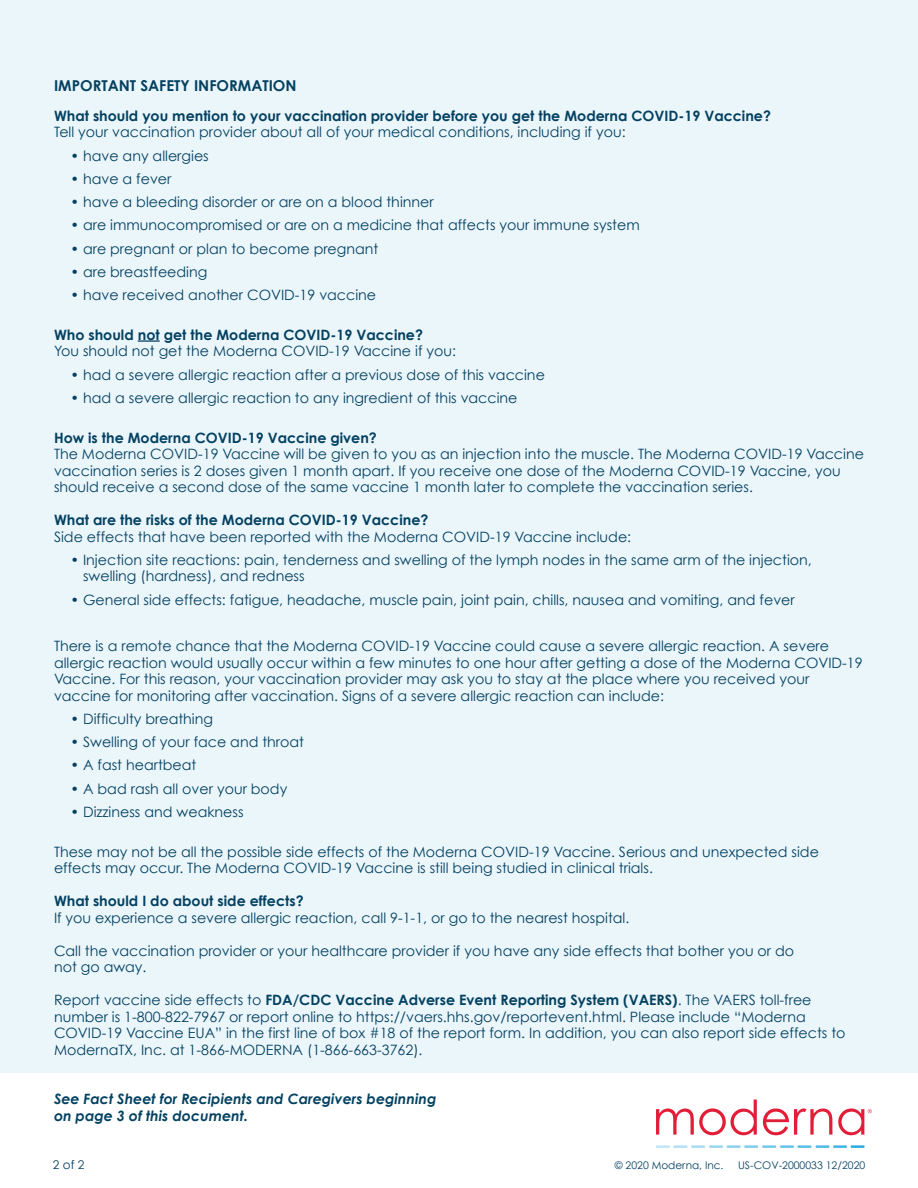
<style>
.page{position:relative;width:918px;height:1188px;background:#fff}
.page>*{position:absolute;margin:0;border:0;box-sizing:border-box;transform-origin:0 0}
.t1{font:700 15px "Century Gothic";color:#044161}
.t2{font:14.25px/16.5px "Century Gothic";color:#044161}
.t3{font:700 14.25px "Century Gothic";color:#044161}
.t4{font:italic 700 14.25px/16.5px "Century Gothic";color:#044161}
.t5{font:12px "Century Gothic";color:#044161}
.t6{font:10.5px "Century Gothic";color:#044161}
.s1{font-weight:700}
</style>
<div class="page">
<div style="left:0;top:0;width:918px;height:1072px;background:#ebf6fb"></div>
<hr style="left:138px;top:340px;width:22px;height:2px;background:#044161">
<svg style="left:816px;top:1145px;width:49px;height:3px"></svg>
<hr style="left:797px;top:1145px;width:15px;height:3px;background:#58bde9">
<hr style="left:780px;top:1145px;width:14px;height:3px;background:#65c2ea">
<hr style="left:762px;top:1145px;width:14px;height:3px;background:#72c6ea">
<svg style="left:656px;top:1145px;width:102px;height:3px"></svg>
<svg style="left:656px;top:1100px;width:101px;height:35px"></svg>
<svg style="left:763px;top:1109px;width:69px;height:26px"></svg>
<svg style="left:838px;top:1109px;width:34px;height:26px"></svg>
<p class="t1" style="left:54px;top:74px;width:244px">IMPORTANT SAFETY INFORMATION</p>
<p class="t3" style="left:54px;top:105px;width:719px">What should you mention to your vaccination provider before you get the Moderna COVID-19 Vaccine?</p>
<p class="t2" style="left:54px;top:124px;width:573px">Tell your vaccination provider about all of your medical conditions, including if you:</p>
<p class="t2" style="left:71px;top:147px;width:140px">• have any allergies</p>
<p class="t2" style="left:71px;top:170px;width:102px">• have a fever</p>
<p class="t2" style="left:71px;top:193px;width:365px">• have a bleeding disorder or are on a blood thinner</p>
<p class="t2" style="left:71px;top:217px;width:571px">• are immunocompromised or are on a medicine that affects your immune system</p>
<p class="t2" style="left:71px;top:240px;width:309px">• are pregnant or plan to become pregnant</p>
<p class="t2" style="left:71px;top:263px;width:138px">• are breastfeeding</p>
<p class="t2" style="left:71px;top:286px;width:307px">• have received another COVID-19 vaccine</p>
<p class="t3" style="left:54px;top:324px;width:371px">Who should not get the Moderna COVID-19 Vaccine?</p>
<p class="t2" style="left:54px;top:343px;width:404px">You should not get the Moderna COVID-19 Vaccine if you:</p>
<p class="t2" style="left:71px;top:366px;width:476px">• had a severe allergic reaction after a previous dose of this vaccine</p>
<p class="t2" style="left:71px;top:389px;width:449px">• had a severe allergic reaction to any ingredient of this vaccine</p>
<p class="t3" style="left:54px;top:427px;width:324px">How is the Moderna COVID-19 Vaccine given?</p>
<p class="t2" style="left:54px;top:445px;width:812px">The Moderna COVID-19 Vaccine will be given to you as an injection into the muscle. The Moderna COVID-19 Vaccine vaccination series is 2 doses given 1 month apart. If you receive one dose of the Moderna COVID-19 Vaccine, you should receive a second dose of the same vaccine 1 month later to complete the vaccination series.</p>
<p class="t3" style="left:54px;top:509px;width:376px">What are the risks of the Moderna COVID-19 Vaccine?</p>
<p class="t2" style="left:54px;top:528px;width:579px">Side effects that have been reported with the Moderna COVID-19 Vaccine include:</p>
<p class="t2" style="left:83px;top:551px;width:730px;text-indent:-13px">• Injection site reactions: pain, tenderness and swelling of the lymph nodes in the same arm of the injection, swelling (hardness), and redness</p>
<p class="t2" style="left:71px;top:591px;width:726px">• General side effects: fatigue, headache, muscle pain, joint pain, chills, nausea and vomiting, and fever</p>
<p class="t2" style="left:54px;top:637px;width:810px">There is a remote chance that the Moderna COVID-19 Vaccine could cause a severe allergic reaction. A severe allergic reaction would usually occur within a few minutes to one hour after getting a dose of the Moderna COVID-19<br>Vaccine. For this reason, your vaccination provider may ask you to stay at the place where you received your vaccine for monitoring after vaccination. Signs of a severe allergic reaction can include:</p>
<p class="t2" style="left:71px;top:710px;width:144px">• Difficulty breathing</p>
<p class="t2" style="left:71px;top:733px;width:235px">• Swelling of your face and throat</p>
<p class="t2" style="left:71px;top:757px;width:127px">• A fast heartbeat</p>
<p class="t2" style="left:71px;top:780px;width:218px">• A bad rash all over your body</p>
<p class="t2" style="left:71px;top:803px;width:175px">• Dizziness and weakness</p>
<p class="t2" style="left:54px;top:843px;width:766px">These may not be all the possible side effects of the Moderna COVID-19 Vaccine. Serious and unexpected side effects may occur. The Moderna COVID-19 Vaccine is still being studied in clinical trials.</p>
<p class="t3" style="left:54px;top:890px;width:251px">What should I do about side effects?</p>
<p class="t2" style="left:54px;top:909px;width:577px">If you experience a severe allergic reaction, call 9-1-1, or go to the nearest hospital.</p>
<p class="t2" style="left:54px;top:942px;width:742px">Call the vaccination provider or your healthcare provider if you have any side effects that bother you or do not go away.</p>
<p class="t2" style="left:54px;top:991px;width:793px">Report vaccine side effects to <span class="s1">FDA/CDC Vaccine Adverse Event Reporting System (VAERS)</span>. The VAERS toll-free number is 1-800-822-7967 or report online to https://vaers.hhs.gov/reportevent.html. Please include “Moderna COVID-19 Vaccine EUA” in the first line of box #18 of the report form. In addition, you can also report side effects to ModernaTX, Inc. at 1-866-MODERNA (1-866-663-3762).</p>
<p class="t4" style="left:54px;top:1090px;width:384px">See Fact Sheet for Recipients and Caregivers beginning on page 3 of this document.</p>
<p class="t5" style="left:53px;top:1157px;width:33px">2 of 2</p>
<p class="t6" style="left:615px;top:1159px;width:110px">© 2020 Moderna, Inc.</p>
<p class="t6" style="left:738px;top:1159px;width:129px">US-COV-2000033 12/2020</p>
</div>
